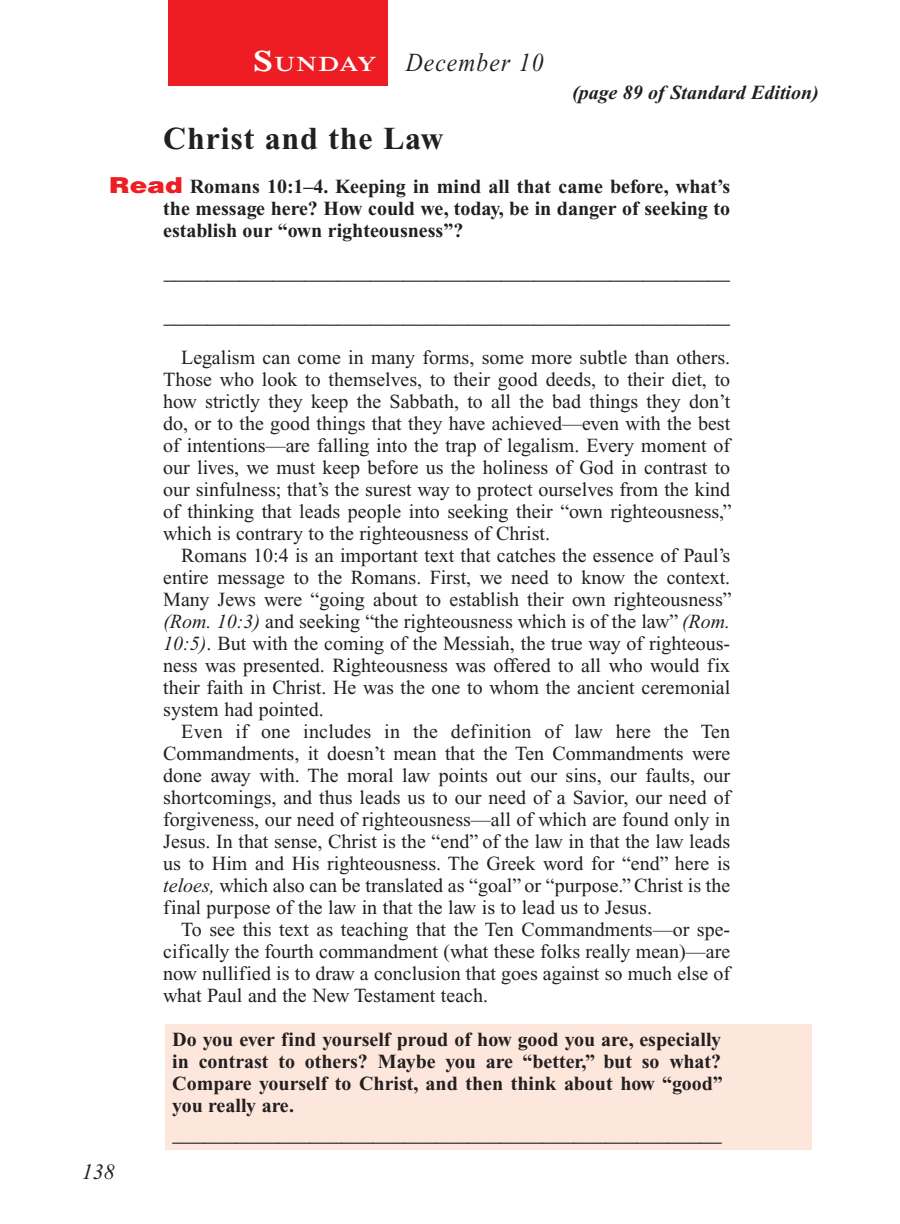
<style>
.page{position:relative;width:900px;height:1224px;background:#fff}
.page>*{position:absolute;margin:0;border:0;box-sizing:border-box;transform-origin:0 0}
.Head{font:700 32px "Times New Roman PS Std";letter-spacing:.025em;color:#231f20}
.Lesson_Dates{font:italic 26px "Times New Roman PS Std";letter-spacing:.05em;color:#231f20;scale:.9 1}
.Blank_Lines{font:22px "Times New Roman PS Std";color:#231f20}
.Blank_Lines_In_Scree{font:22px "Times New Roman PS Std";color:#231f20;scale:.96 1}
.PageNumbers{font:italic 22px "Times New Roman PS Std";color:#231f20}
.Daily_Header{font:600 21px "Times NRMT Std";letter-spacing:.045em;color:#fff;scale:1.1 1}
.Body{font:20px/22px "Times New Roman PS Std";color:#231f20;text-align:justify}
.x-screened_box-text{font:700 20px/22px "Times New Roman PS Std";color:#231f20;text-align:justify}
.Question_NO_SB{font:700 20px/22px "Times New Roman PS Std";color:#231f20;text-align:justify}
.Page_from_SE{font:italic 700 20px "Times New Roman PS Std";color:#231f20}
.s1{font-size:30px}
.s2{font-family:"Helvetica LT Std";font-weight:900;font-size:22px;color:#ee1d23}
.s3{font-style:italic}
</style>
<div class="page">
<div style="left:168px;top:0;width:220px;height:85px;background:#ee1d23"></div>
<div style="left:165px;top:1025px;width:646px;height:125px;background:#fde7dc"></div>
<p class="Daily_Header" style="left:253px;top:52px;width:114px"><span class="s1">S</span>UNDAY</p>
<p class="Lesson_Dates" style="left:406px;top:48px;width:154px">December 10</p>
<p class="Page_from_SE" style="left:572px;top:82px;width:248px">(page 89 of Standard Edition)</p>
<p class="Head" style="left:163px;top:120px;width:282px">Christ and the Law</p>
<p class="Question_NO_SB" style="left:163px;top:175px;width:568px;text-indent:-54px"><span class="s2">Read</span> Romans 10:1–4. Keeping in mind all that came before, what’s the message here? How could we, today, be in danger of seeking to establish our “own righteousness”?</p>
<p class="Blank_Lines" style="left:164px;top:259px;width:568px">____________________________________________________</p>
<p class="PageNumbers" style="left:82px;top:1160px;width:34px">138</p>
<p class="Blank_Lines" style="left:164px;top:303px;width:568px">____________________________________________________</p>
<p class="Body" style="left:163px;top:347px;width:570px;text-indent:18px">Legalism can come in many forms, some more subtle than others.<br>Those who look to themselves, to their good deeds, to their diet, to how strictly they keep the Sabbath, to all the bad things they don’t do, or to the good things that they have achieved—even with the best of intentions—are falling into the trap of legalism. Every moment of our lives, we must keep before us the holiness of God in contrast to our sinfulness; that’s the surest way to protect ourselves from the kind of thinking that leads people into seeking their “own righteousness,” which is contrary to the righteousness of Christ.</p>
<p class="Body" style="left:163px;top:545px;width:570px;text-indent:18px">Romans 10:4 is an important text that catches the essence of Paul’s entire message to the Romans. First, we need to know the context.<br>Many Jews were “going about to establish their own righteousness” <span class="s3">(Rom. 10:3)</span> and seeking “the righteousness which is of the law” <span class="s3">(Rom.<br>10:5)</span>. But with the coming of the Messiah, the true way of righteous&shy;ness was presented. Righteousness was offered to all who would fix their faith in Christ. He was the one to whom the ancient ceremonial system had pointed.</p>
<p class="Body" style="left:163px;top:721px;width:569px;text-indent:18px">Even if one includes in the definition of law here the Ten Commandments, it doesn’t mean that the Ten Commandments were done away with. The moral law points out our sins, our faults, our shortcomings, and thus leads us to our need of a Savior, our need of forgiveness, our need of righteousness—all of which are found only in Jesus. In that sense, Christ is the “end” of the law in that the law leads us to Him and His righteousness. The Greek word for “end” here is <span class="s3">teloes,</span> which also can be translated as “goal” or “purpose.” Christ is the final purpose of the law in that the law is to lead us to Jesus.</p>
<p class="Body" style="left:163px;top:919px;width:569px;text-indent:18px">To see this text as teaching that the Ten Commandments—or spe&shy;cifically the fourth commandment (what these folks really mean)—are now nullified is to draw a conclusion that goes against so much else of what Paul and the New Testament teach.</p>
<p class="x-screened_box-text" style="left:172px;top:1029px;width:552px">Do you ever find yourself proud of how good you are, especially in contrast to others? Maybe you are “better,” but so what?<br>Compare yourself to Christ, and then think about how “good” you really are.</p>
<p class="Blank_Lines_In_Scree" style="left:173px;top:1122px;width:573px">____________________________________________________</p>
</div>
